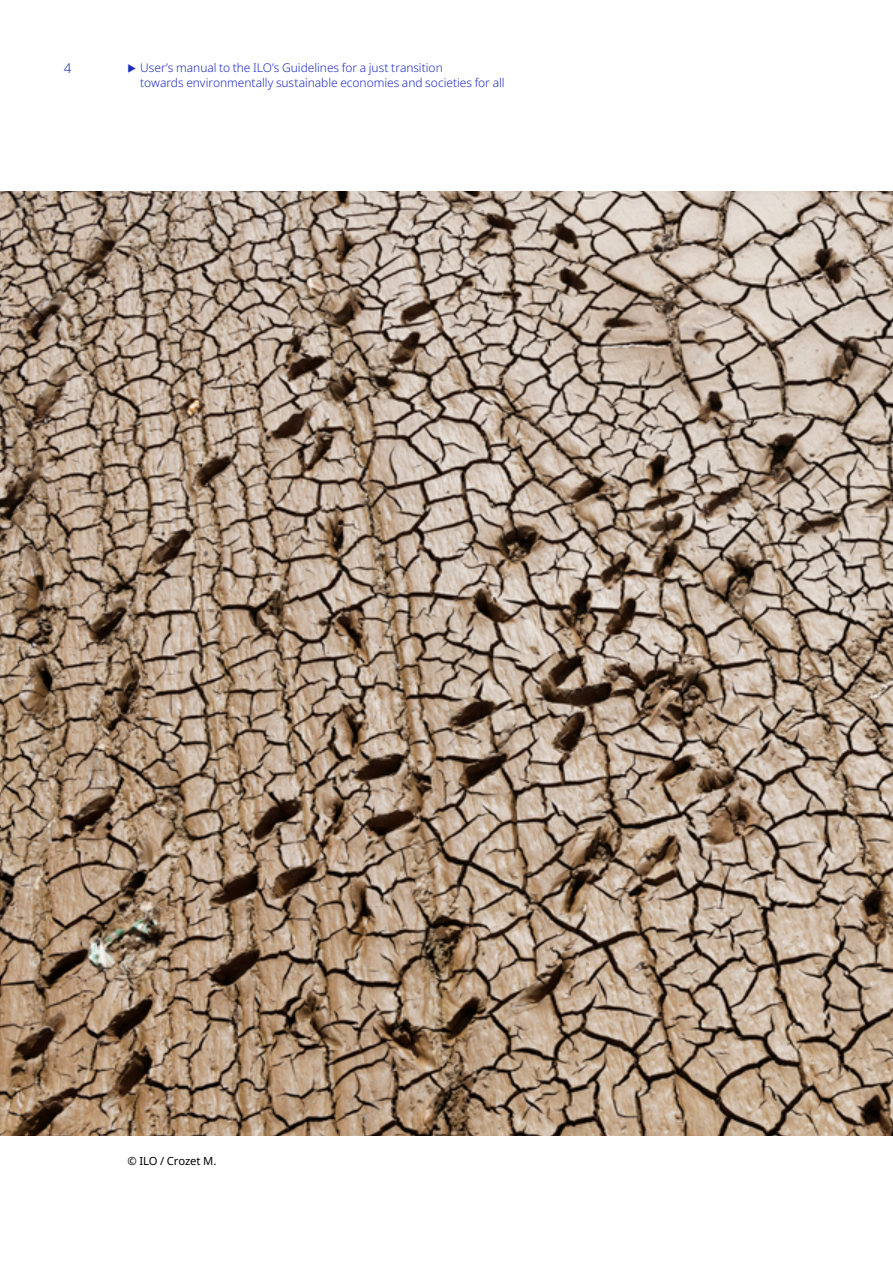
<style>
.page{position:relative;width:893px;height:1263px;background:#fff}
.page>*{position:absolute;margin:0;border:0;box-sizing:border-box;transform-origin:0 0}
.t1{font:300 13.5px "Noto Sans";color:#1e2dbe}
.t2{font:300 12px/14.4px "Noto Sans";letter-spacing:-.005em;color:#1e2dbe}
.t3{font:11.25px "Noto Sans";letter-spacing:-.01em;color:#000}
</style>
<div class="page">
<img style="left:0;top:191px;width:893px;height:944px">
<p class="t1" style="left:64px;top:59px;width:9px">4</p>
<p class="t2" style="left:140px;top:61px;width:366px">User’s manual to the ILO’s Guidelines for a just transition<br>towards environmentally sustainable economies and societies for all</p>
<p class="t3" style="left:128px;top:1153px;width:90px">© ILO / Crozet M.</p>
</div>
